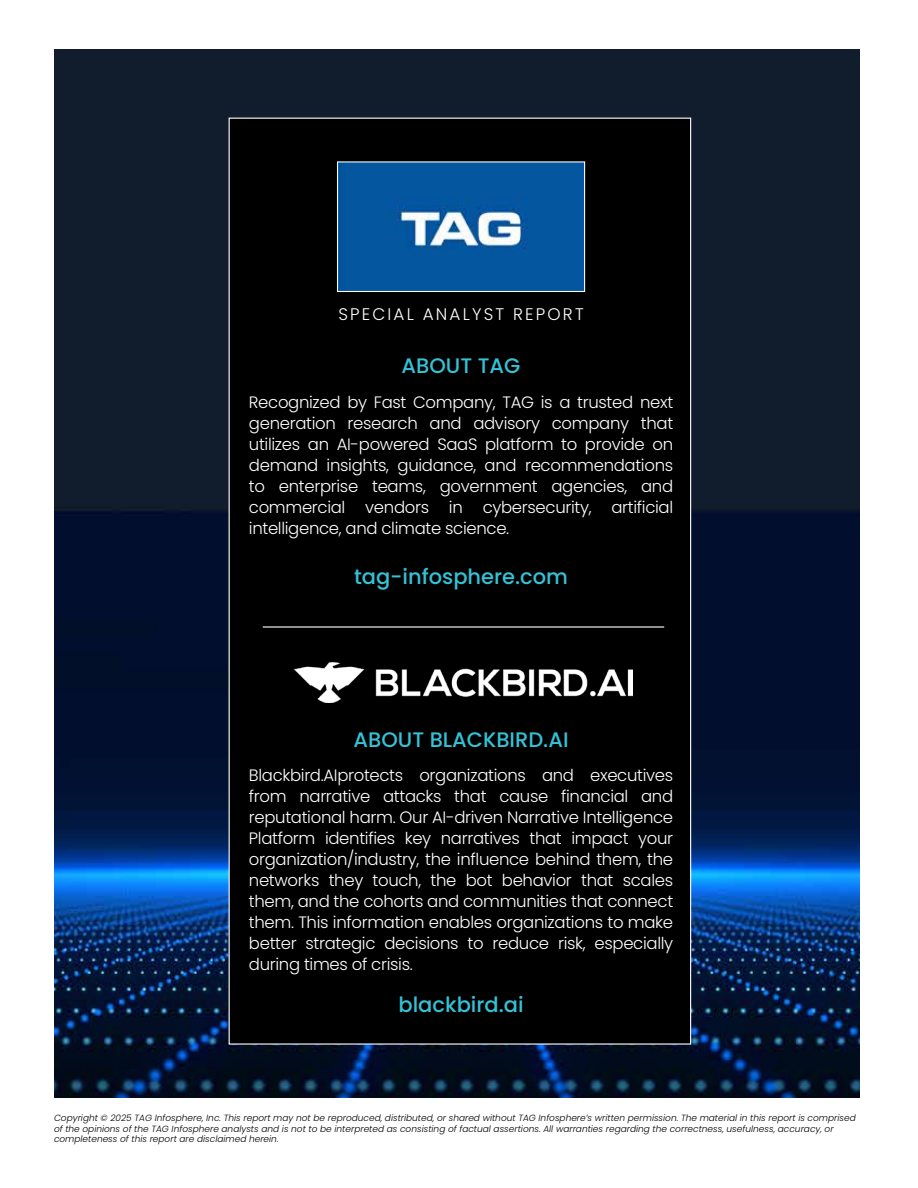
<style>
.page{position:relative;width:918px;height:1188px;background:#fff}
.page>*{position:absolute;margin:0;border:0;box-sizing:border-box;transform-origin:0 0}
.t1{font:500 21px "Poppins";color:#33c2d7}
.t2{font:300 16.8px "Poppins";letter-spacing:.13em;color:#fff}
.t3{font:300 16.5px/21px "Poppins";letter-spacing:-.02em;color:#fff;text-align:justify}
.t4{font:italic 300 9px/10.5px "Poppins";color:#000}
</style>
<div class="page">
<img style="left:54px;top:50px;width:806px;height:1048px">
<div style="left:229px;top:118px;width:462px;height:926px;background:#000"></div>
<img style="left:294px;top:662px;width:338px;height:41px">
<img style="left:339px;top:163px;width:244px;height:127px">
<div style="left:337px;top:161px;width:248px;height:131px;border:1px solid #fff"></div>
<hr style="left:263px;top:626px;width:401px;height:2px;background:#fff">
<p class="t2" style="left:338px;top:304px;width:247px">SPECIAL ANALYST REPORT</p>
<p class="t1" style="left:402px;top:354px;width:120px">ABOUT TAG</p>
<p class="t3" style="left:249px;top:391px;width:426px">Recognized by Fast Company, TAG is a trusted next generation research and advisory company that utilizes an AI-powered SaaS platform to provide on demand insights, guidance, and recommendations to enterprise teams, government agencies, and commercial vendors in cybersecurity, artificial intelligence, and climate science.</p>
<p class="t1" style="left:354px;top:564px;width:216px">tag-infosphere.com</p>
<p class="t1" style="left:354px;top:727px;width:217px">ABOUT BLACKBIRD.AI</p>
<p class="t3" style="left:249px;top:765px;width:426px">Blackbird.AIprotects organizations and executives from narrative attacks that cause financial and reputational harm. Our AI-driven Narrative Intelligence Platform identifies key narratives that impact your organization/industry, the influence behind them, the networks they touch, the bot behavior that scales them, and the cohorts and communities that connect them. This information enables organizations to make better strategic decisions to reduce risk, especially during times of crisis.</p>
<p class="t1" style="left:398px;top:992px;width:127px">blackbird.ai</p>
<p class="t4" style="left:54px;top:1113px;width:803px">Copyright © 2025 TAG Infosphere, Inc. This report may not be reproduced, distributed, or shared without TAG Infosphere’s written permission. The material in this report is comprised of the opinions of the TAG Infosphere analysts and is not to be interpreted as consisting of factual assertions. All warranties regarding the correctness, usefulness, accuracy, or completeness of this report are disclaimed herein.</p>
</div>
